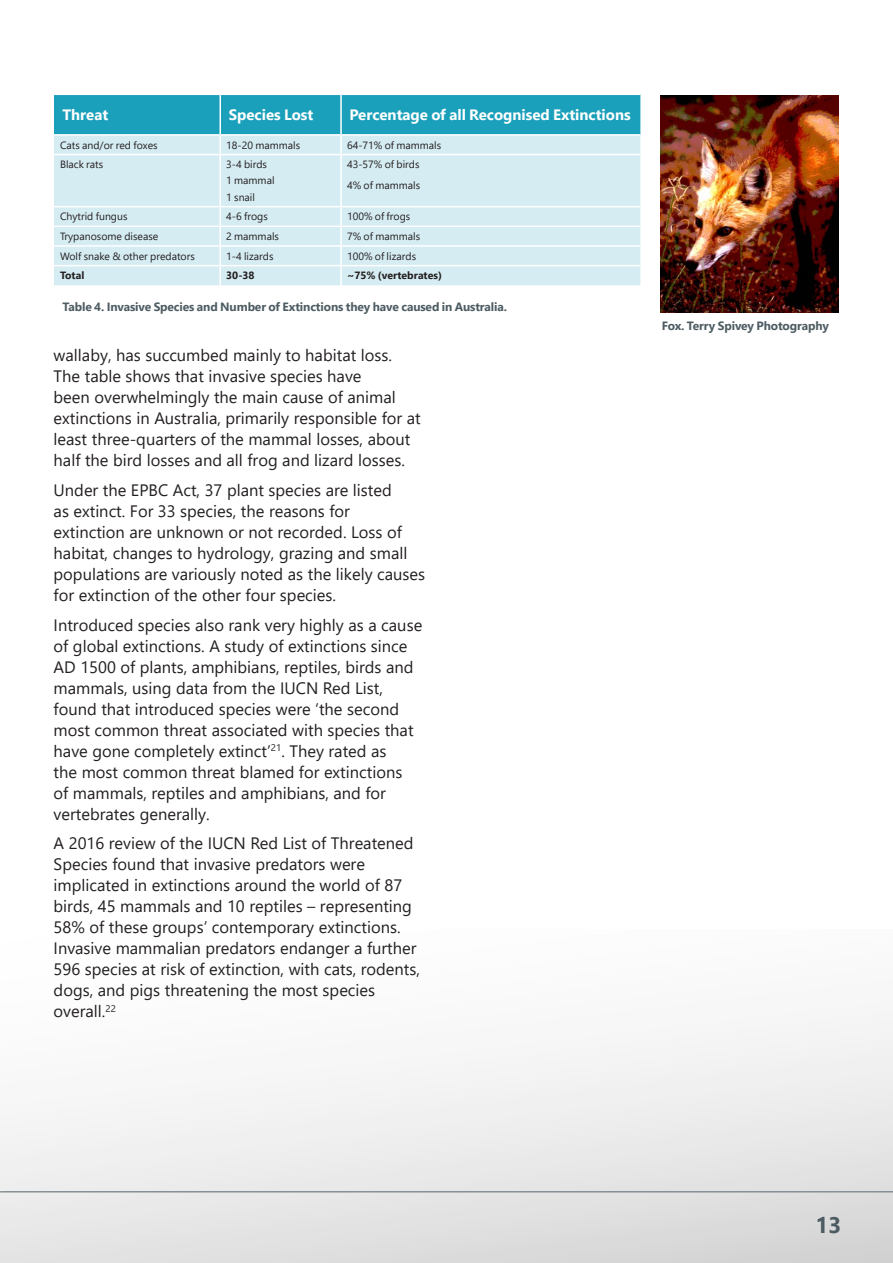
<style>
.page{position:relative;width:893px;height:1263px;background:#fff}
.page>*{position:absolute;margin:0;border:0;box-sizing:border-box;transform-origin:0 0}
.t1{font:700 22.5px "Segoe UI";color:#4d5c62}
.t2{font:16.5px/21px "Segoe UI";color:#231f20}
.intro{font:700 15px "Segoe UI";color:#fff}
.t3{font:700 12px "Segoe UI";letter-spacing:-.01em;color:#4d5c62}
.intro-2{font:10.5px "Segoe UI";color:#231f20}
.intro-3{font:700 10.5px "Segoe UI";color:#231f20}
</style>
<div class="page">
<div style="left:0;top:929px;width:893px;height:334px;background:linear-gradient(to bottom,#fff,#dfdedf)"></div>
<hr style="left:2px;top:1191px;width:891px;height:1px;background:#879096">
<svg style="left:54px;top:94px;width:586px;height:191px;background:#b1dde7"></svg>
<img style="left:661px;top:96px;width:178px;height:216px">
<p class="intro" style="left:63px;top:103px;width:47px">Threat</p>
<p class="intro" style="left:229px;top:103px;width:86px">Species Lost</p>
<p class="intro" style="left:350px;top:103px;width:283px">Percentage of all Recognised Extinctions</p>
<p class="intro-2" style="left:60px;top:136px;width:99px">Cats and/or red foxes</p>
<p class="intro-2" style="left:226px;top:136px;width:75px">18-20 mammals</p>
<p class="intro-2" style="left:347px;top:136px;width:96px">64-71% of mammals</p>
<p class="intro-2" style="left:60px;top:156px;width:45px">Black rats</p>
<p class="intro-2" style="left:226px;top:156px;width:42px">3-4 birds</p>
<p class="intro-2" style="left:226px;top:172px;width:50px">1 mammal</p>
<p class="intro-2" style="left:226px;top:188px;width:30px">1 snail</p>
<p class="intro-2" style="left:347px;top:156px;width:74px">43-57% of birds</p>
<p class="intro-2" style="left:347px;top:176px;width:75px">4% of mammals</p>
<p class="intro-2" style="left:60px;top:208px;width:69px">Chytrid fungus</p>
<p class="intro-2" style="left:226px;top:208px;width:43px">4-6 frogs</p>
<p class="intro-2" style="left:347px;top:208px;width:65px">100% of frogs</p>
<p class="intro-2" style="left:60px;top:228px;width:100px">Trypanosome disease</p>
<p class="intro-2" style="left:226px;top:228px;width:54px">2 mammals</p>
<p class="intro-2" style="left:347px;top:228px;width:75px">7% of mammals</p>
<p class="intro-2" style="left:60px;top:247px;width:136px">Wolf snake &amp; other predators</p>
<p class="intro-2" style="left:226px;top:247px;width:49px">1-4 lizards</p>
<p class="intro-2" style="left:347px;top:247px;width:71px">100% of lizards</p>
<p class="intro-3" style="left:60px;top:267px;width:26px">Total</p>
<p class="intro-3" style="left:226px;top:267px;width:30px">30-38</p>
<p class="intro-3" style="left:347px;top:267px;width:96px">~75% (vertebrates)</p>
<p class="t3" style="left:63px;top:297px;width:446px">Table 4. Invasive Species and Number of Extinctions they have caused in Australia.</p>
<p class="t2" style="left:54px;top:345px;width:369px">wallaby, has succumbed mainly to habitat loss.<br>The table shows that invasive species have<br>been overwhelmingly the main cause of animal extinctions in Australia, primarily responsible for at least three-quarters of the mammal losses, about half the bird losses and all frog and lizard losses.</p>
<p class="t2" style="left:54px;top:479px;width:373px">Under the EPBC Act, 37 plant species are listed<br>as extinct. For 33 species, the reasons for extinction are unknown or not recorded. Loss of habitat, changes to hydrology, grazing and small populations are variously noted as the likely causes for extinction of the other four species.</p>
<p class="t2" style="left:54px;top:614px;width:370px">Introduced species also rank very highly as a cause of global extinctions. A study of extinctions since AD 1500 of plants, amphibians, reptiles, birds and mammals, using data from the IUCN Red List, found that introduced species were ‘the second most common threat associated with species that have gone completely extinct’<sup>21</sup>. They rated as<br>the most common threat blamed for extinctions<br>of mammals, reptiles and amphibians, and for vertebrates generally.</p>
<p class="t2" style="left:54px;top:832px;width:368px">A 2016 review of the IUCN Red List of Threatened Species found that invasive predators were implicated in extinctions around the world of 87 birds, 45 mammals and 10 reptiles – representing 58% of these groups’ contemporary extinctions.<br>Invasive mammalian predators endanger a further 596 species at risk of extinction, with cats, rodents, dogs, and pigs threatening the most species overall.<sup>22</sup></p>
<p class="t3" style="left:662px;top:316px;width:169px">Fox. Terry Spivey Photography</p>
<h1 class="t1" style="left:816px;top:1207px;width:27px">13</h1>
</div>
